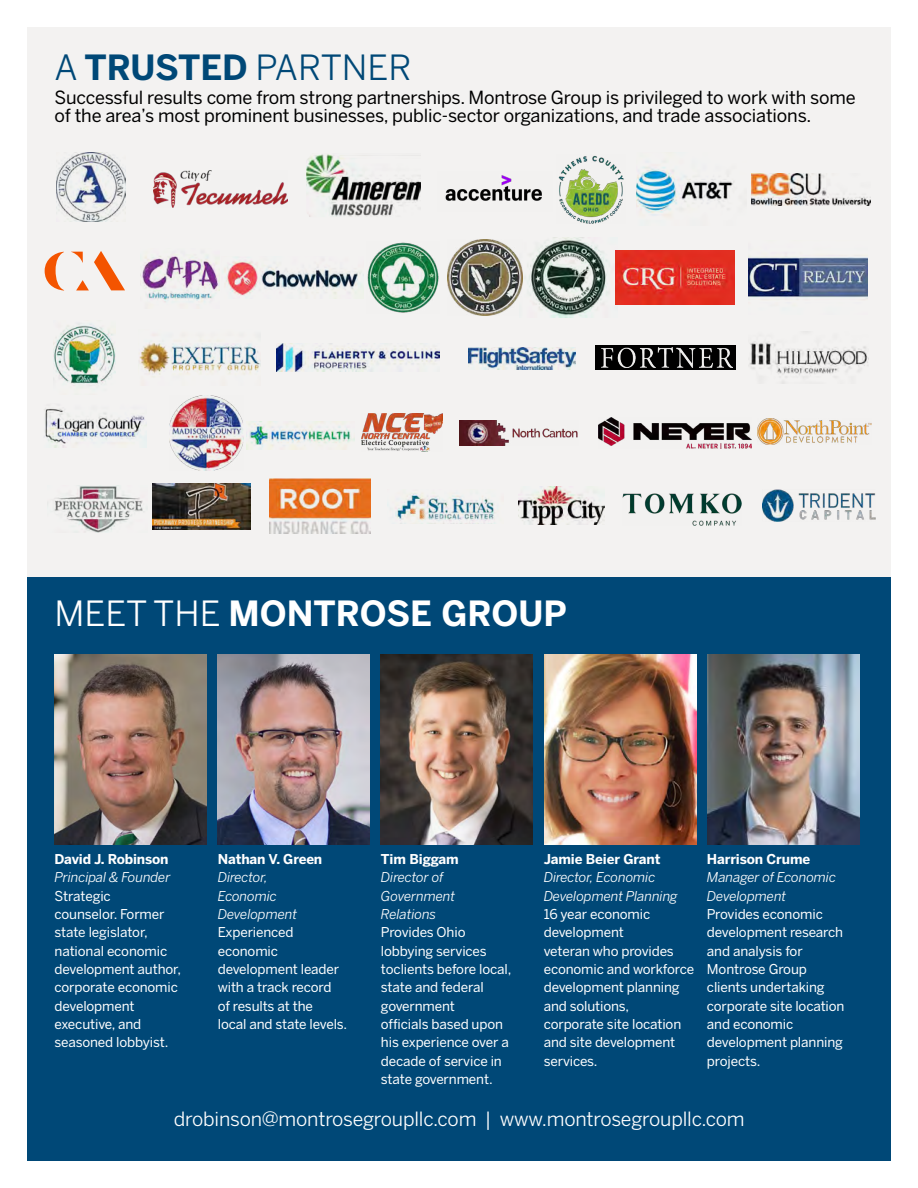
<style>
.page{position:relative;width:918px;height:1188px;background:#fff}
.page>*{position:absolute;margin:0;border:0;box-sizing:border-box;transform-origin:0 0}
.t1{font:700 34.5px "Benton Sans";color:#fff}
.t2{font:34.5px "Benton Sans";color:#004877}
.t3{font:19.5px "Benton Sans";letter-spacing:-.01em;color:#fff}
.t4{font:18px/18px "Benton Sans";letter-spacing:-.01em;color:#000}
.t5{font:13.5px/18.3px "Benton Sans";letter-spacing:-.01em;color:#fff}
.t6{font:italic 13.5px/18.3px "Benton Sans";letter-spacing:-.01em;color:#fff}
.t7{font:700 13.5px "Benton Sans";letter-spacing:-.01em;color:#fff}
.s1{font-weight:700}
.s2{font-weight:400}
</style>
<div class="page">
<div style="left:27px;top:577px;width:864px;height:584px;background:#004877"></div>
<img style="left:218px;top:654px;width:151px;height:190px">
<img style="left:55px;top:654px;width:151px;height:190px">
<img style="left:381px;top:654px;width:152px;height:190px">
<img style="left:545px;top:654px;width:151px;height:190px">
<img style="left:708px;top:654px;width:152px;height:190px">
<div style="left:27px;top:27px;width:864px;height:550px;background:#f3f2f1"></div>
<img style="left:306px;top:154px;width:115px;height:63px">
<img style="left:558px;top:155px;width:66px;height:68px">
<img style="left:637px;top:167px;width:97px;height:49px">
<img style="left:752px;top:174px;width:119px;height:31px">
<svg style="left:152px;top:483px;width:99px;height:47px"></svg>
<img style="left:153px;top:484px;width:98px;height:46px">
<img style="left:519px;top:487px;width:86px;height:38px">
<img style="left:623px;top:493px;width:119px;height:32px">
<img style="left:445px;top:175px;width:97px;height:26px">
<svg style="left:269px;top:478px;width:102px;height:56px"></svg>
<img style="left:269px;top:478px;width:101px;height:55px">
<img style="left:387px;top:493px;width:108px;height:31px">
<img style="left:468px;top:347px;width:108px;height:23px">
<img style="left:44px;top:408px;width:101px;height:40px">
<img style="left:53px;top:324px;width:63px;height:60px">
<img style="left:617px;top:251px;width:117px;height:53px">
<img style="left:247px;top:422px;width:107px;height:27px">
<img style="left:757px;top:419px;width:114px;height:26px">
<img style="left:54px;top:485px;width:90px;height:48px">
<img style="left:140px;top:254px;width:79px;height:48px">
<svg style="left:867px;top:257px;width:1px;height:42px"></svg>
<img style="left:748px;top:256px;width:119px;height:43px">
<svg style="left:459px;top:420px;width:47px;height:26px"></svg>
<img style="left:460px;top:421px;width:118px;height:24px">
<img style="left:598px;top:418px;width:153px;height:30px">
<svg style="left:71px;top:251px;width:54px;height:39px"></svg>
<svg style="left:45px;top:252px;width:19px;height:39px"></svg>
<img style="left:224px;top:257px;width:140px;height:39px">
<img style="left:139px;top:343px;width:121px;height:32px">
<img style="left:276px;top:343px;width:164px;height:29px">
<img style="left:367px;top:242px;width:72px;height:71px">
<div style="left:595px;top:345px;width:141px;height:25px;background:#000"></div>
<img style="left:602px;top:348px;width:131px;height:19px">
<img style="left:749px;top:341px;width:119px;height:42px">
<img style="left:169px;top:395px;width:74px;height:75px">
<img style="left:362px;top:413px;width:81px;height:38px">
<img style="left:529px;top:237px;width:88px;height:80px">
<img style="left:762px;top:490px;width:113px;height:32px">
<img style="left:447px;top:240px;width:76px;height:75px">
<img style="left:153px;top:170px;width:135px;height:38px">
<img style="left:56px;top:152px;width:70px;height:70px">
<h1 class="t2" style="left:55px;top:47px;width:359px">A <span class="s1">TRUSTED</span> PARTNER</h1>
<h3 class="t4" style="left:55px;top:89px;width:803px">Successful results come from strong partnerships. Montrose Group is privileged to work with some of the area’s most prominent businesses, public-sector organizations, and trade associations.</h3>
<h1 class="t1" style="left:55px;top:593px;width:514px"><span class="s2">MEET THE</span> MONTROSE GROUP</h1>
<p class="t7" style="left:55px;top:851px;width:116px">David J. Robinson</p>
<p class="t6" style="left:55px;top:867px;width:118px">Principal &amp; Founder</p>
<p class="t5" style="left:55px;top:886px;width:128px">Strategic<br>counselor. Former state legislator, national economic development author, corporate economic development executive, and seasoned lobbyist.</p>
<p class="t7" style="left:218px;top:851px;width:106px">Nathan V. Green</p>
<p class="t6" style="left:218px;top:867px;width:81px">Director,<br>Economic<br>Development</p>
<p class="t5" style="left:218px;top:923px;width:131px">Experienced economic development leader with a track record of results at the<br>local and state levels.</p>
<p class="t7" style="left:381px;top:851px;width:79px">Tim Biggam</p>
<p class="t6" style="left:381px;top:867px;width:76px">Director of<br>Government<br>Relations</p>
<p class="t5" style="left:381px;top:923px;width:132px">Provides Ohio lobbying services toclients before local, state and federal government<br>officials based upon his experience over a decade of service in state government.</p>
<p class="t7" style="left:544px;top:851px;width:118px">Jamie Beier Grant</p>
<p class="t6" style="left:544px;top:867px;width:136px">Director, Economic<br>Development Planning</p>
<p class="t5" style="left:544px;top:905px;width:152px">16 year economic development<br>veteran who provides economic and workforce development planning and solutions,<br>corporate site location and site development services.</p>
<p class="t7" style="left:707px;top:851px;width:105px">Harrison Crume</p>
<p class="t6" style="left:707px;top:867px;width:131px">Manager of Economic<br>Development</p>
<p class="t5" style="left:707px;top:905px;width:139px">Provides economic development research and analysis for<br>Montrose Group clients undertaking corporate site location and economic development planning projects.</p>
<h2 class="t3" style="left:174px;top:1107px;width:572px">drobinson@montrosegroupllc.com | www.montrosegroupllc.com</h2>
</div>
